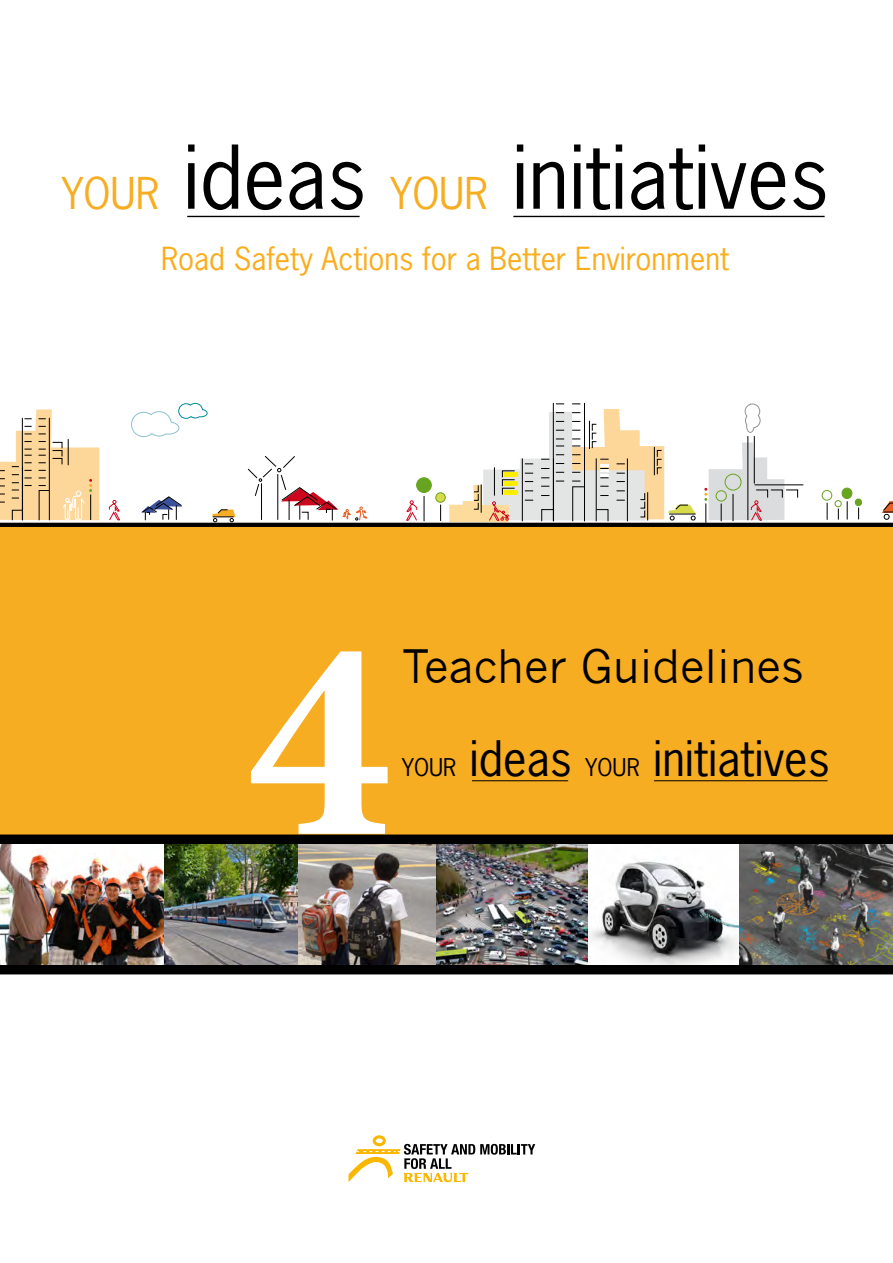
<style>
.page{position:relative;width:893px;height:1263px;background:#fff}
.page>*{position:absolute;margin:0;border:0;box-sizing:border-box;transform-origin:0 0}
.t1{font:700 289.95px "Minion Pro";color:#fff}
.t2{font:82.5px "News Gothic Std";color:#000}
.t3{font:46.05px "News Gothic Std";color:#000}
.t4{font:45px "News Gothic";color:#000}
.t5{font:30px "News Gothic Std";color:#faad1c}
.s1{font-size:41.25px;color:#f7ad21}
.s2{font-size:22.95px}
</style>
<div class="page">
<hr style="left:187px;top:216px;width:173px;height:1px;background:#000">
<hr style="left:513px;top:216px;width:312px;height:1px;background:#000">
<svg style="left:348px;top:1135px;width:187px;height:47px"></svg>
<div style="left:0;top:523px;width:893px;height:330px;background:#f7ad21"></div>
<hr style="left:472px;top:780px;width:96px;height:1px;background:#000">
<hr style="left:654px;top:780px;width:173px;height:1px;background:#000">
<svg style="left:0;top:834px;width:893px;height:10px;background:#0d0901"></svg>
<div style="left:0;top:965px;width:893px;height:9px;background:#000"></div>
<svg style="left:0;top:402px;width:893px;height:125px"></svg>
<img style="left:164px;top:844px;width:134px;height:121px">
<img style="left:0;top:844px;width:164px;height:121px">
<img style="left:298px;top:844px;width:139px;height:121px">
<img style="left:437px;top:844px;width:151px;height:121px">
<img style="left:588px;top:844px;width:305px;height:121px">
<h2 class="t2" style="left:61px;top:125px;width:769px"><span class="s1">YOUR</span> ideas <span class="s1">YOUR</span> initiatives</h2>
<p class="t5" style="left:161px;top:239px;width:569px">Road Safety Actions for a Better Environment</p>
<h1 class="t1" style="left:247px;top:537px;width:146px">4</h1>
<h3 class="t4" style="left:402px;top:640px;width:404px">Teacher Guidelines</h3>
<h3 class="t3" style="left:402px;top:729px;width:430px"><span class="s2">YOUR</span> ideas <span class="s2">YOUR</span> initiatives</h3>
</div>
